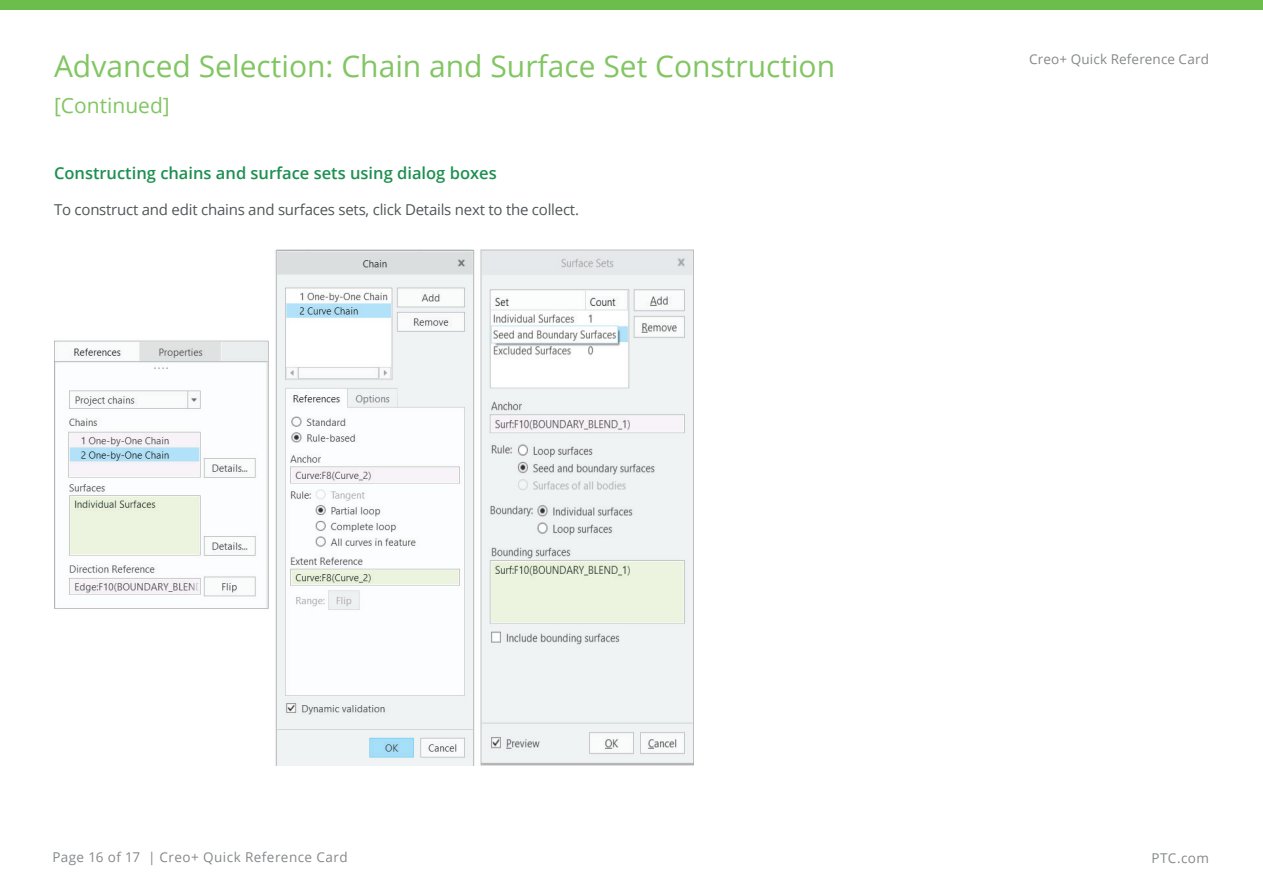
<style>
.page{position:relative;width:1263px;height:893px;background:#fff}
.page>*{position:absolute;margin:0;border:0;box-sizing:border-box;transform-origin:0 0}
.t1{font:30px "Open Sans";color:#82c663}
.t2{font:21px "Open Sans";color:#82c663}
.t3{font:600 16.5px "Open Sans";color:#1d9051}
.t4{font:15px "Open Sans";letter-spacing:-.015em;color:#4e5758}
.t5{font:13.5px "Open Sans";letter-spacing:.025em;color:#85888a}
</style>
<div class="page">
<div style="left:0;top:0;width:1263px;height:10px;background:#6cbe4c"></div>
<img style="left:54px;top:250px;width:639px;height:515px">
<h1 class="t1" style="left:54px;top:46px;width:783px">Advanced Selection: Chain and Surface Set Construction</h1>
<h2 class="t2" style="left:54px;top:91px;width:117px">[Continued]</h2>
<p class="t3" style="left:54px;top:162px;width:444px">Constructing chains and surface sets using dialog boxes</p>
<p class="t4" style="left:54px;top:199px;width:526px">To construct and edit chains and surfaces sets, click Details next to the collect.</p>
<p class="t5" style="left:1029px;top:50px;width:181px">Creo+ Quick Reference Card</p>
<p class="t5" style="left:53px;top:848px;width:297px">Page 16 of 17 | Creo+ Quick Reference Card</p>
<p class="t5" style="left:1151px;top:848px;width:59px">PTC.com</p>
</div>
